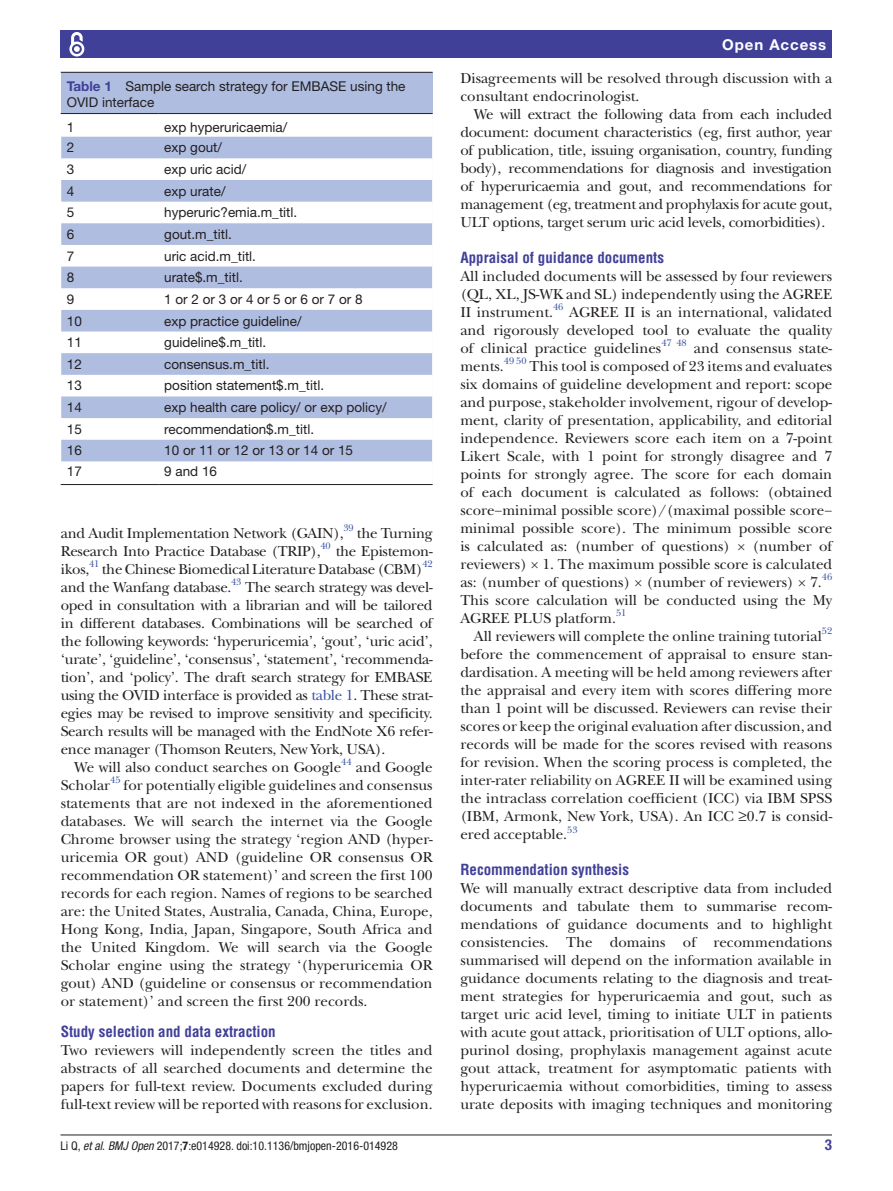
<style>
.page{position:relative;width:893px;height:1191px;background:#fff}
.page>*{position:absolute;margin:0;border:0;box-sizing:border-box;transform-origin:0 0}
.t1{font:15px/18px "New Baskerville";letter-spacing:-.02em;color:#231f20;text-align:justify}
.t2{font:15px/18px "New Baskerville";color:#231f20}
.t3{font:700 condensed 15px "Helvetica LT Std";color:#414099}
.t4{font:700 15px "Helvetica Neue LT Std";letter-spacing:.065em;color:#fff}
.t5{font:700 condensed 15px "Helvetica Neue LT Std";color:#414099}
.t6{font:13.5px/16.5px "Helvetica Neue LT Std";color:#231f20}
.t7{font:condensed 12px "Helvetica Neue LT Std";color:#231f20}
.t8{font:9.9px "New Baskerville";color:#3853a3}
.s1{font-weight:700;color:#414099}
.s2{color:#3853a3}
.s3{font-style:italic}
.s4{font-weight:700}
</style>
<div class="page">
<hr style="left:61px;top:1134px;width:771px;height:1px;background:#231f20">
<div style="left:61px;top:31px;width:771px;height:27px;background:#414099"></div>
<svg style="left:69px;top:32px;width:16px;height:25px"></svg>
<div style="left:61px;top:73px;width:372px;height:412px;background:#afbde1"></div>
<hr style="left:61px;top:72px;width:372px;height:1px;background:#231f20">
<svg style="left:61px;top:114px;width:371px;height:370px;fill:#fff"></svg>
<hr style="left:61px;top:113px;width:97px;height:1px;background:#231f20">
<hr style="left:158px;top:113px;width:275px;height:1px;background:#231f20">
<hr style="left:61px;top:484px;width:97px;height:1px;background:#231f20">
<hr style="left:158px;top:484px;width:275px;height:1px;background:#231f20">
<svg style="left:432px;top:114px;width:1px;height:370px"></svg>
<p class="t6" style="left:67px;top:77px;width:340px"><span class="s1">Table 1</span> Sample search strategy for EMBASE using the<br>OVID interface</p>
<p class="t6" style="left:67px;top:119px;width:9px">1</p>
<p class="t6" style="left:164px;top:119px;width:125px">exp hyperuricaemia/</p>
<p class="t6" style="left:67px;top:139px;width:9px">2</p>
<p class="t6" style="left:164px;top:139px;width:59px">exp gout/</p>
<p class="t6" style="left:67px;top:161px;width:9px">3</p>
<p class="t6" style="left:164px;top:161px;width:83px">exp uric acid/</p>
<p class="t6" style="left:67px;top:182px;width:9px">4</p>
<p class="t6" style="left:164px;top:182px;width:63px">exp urate/</p>
<p class="t6" style="left:67px;top:204px;width:9px">5</p>
<p class="t6" style="left:164px;top:204px;width:135px">hyperuric?emia.m_titl.</p>
<p class="t6" style="left:67px;top:226px;width:9px">6</p>
<p class="t6" style="left:164px;top:226px;width:69px">gout.m_titl.</p>
<p class="t6" style="left:67px;top:247px;width:9px">7</p>
<p class="t6" style="left:164px;top:247px;width:93px">uric acid.m_titl.</p>
<p class="t6" style="left:67px;top:269px;width:9px">8</p>
<p class="t6" style="left:164px;top:269px;width:80px">urate$.m_titl.</p>
<p class="t6" style="left:67px;top:291px;width:9px">9</p>
<p class="t6" style="left:164px;top:291px;width:200px">1 or 2 or 3 or 4 or 5 or 6 or 7 or 8</p>
<p class="t6" style="left:67px;top:312px;width:17px">10</p>
<p class="t6" style="left:164px;top:312px;width:139px">exp practice guideline/</p>
<p class="t6" style="left:67px;top:334px;width:17px">11</p>
<p class="t6" style="left:164px;top:334px;width:104px">guideline$.m_titl.</p>
<p class="t6" style="left:67px;top:355px;width:17px">12</p>
<p class="t6" style="left:164px;top:355px;width:107px">consensus.m_titl.</p>
<p class="t6" style="left:67px;top:377px;width:17px">13</p>
<p class="t6" style="left:164px;top:377px;width:161px">position statement$.m_titl.</p>
<p class="t6" style="left:67px;top:399px;width:17px">14</p>
<p class="t6" style="left:164px;top:399px;width:224px">exp health care policy/ or exp policy/</p>
<p class="t6" style="left:67px;top:420px;width:17px">15</p>
<p class="t6" style="left:164px;top:420px;width:151px">recommendation$.m_titl.</p>
<p class="t6" style="left:67px;top:442px;width:17px">16</p>
<p class="t6" style="left:164px;top:442px;width:190px">10 or 11 or 12 or 13 or 14 or 15</p>
<p class="t6" style="left:67px;top:462px;width:17px">17</p>
<p class="t6" style="left:164px;top:462px;width:54px">9 and 16</p>
<p class="t1" style="left:61px;top:524px;width:284px">and Audit Implementation Network (GAIN),</p>
<p class="t8" style="left:343px;top:522px;width:12px">39</p>
<p class="t1" style="left:357px;top:524px;width:77px">the Turning</p>
<p class="t1" style="left:61px;top:542px;width:262px">Research Into Practice Database (TRIP),</p>
<p class="t8" style="left:321px;top:540px;width:12px">40</p>
<p class="t1" style="left:336px;top:542px;width:98px">the Epistemon-</p>
<p class="t1" style="left:61px;top:560px;width:30px">ikos,</p>
<p class="t8" style="left:89px;top:558px;width:12px">41</p>
<p class="t1" style="left:102px;top:560px;width:322px">the Chinese Biomedical Literature Database (CBM)</p>
<p class="t8" style="left:422px;top:558px;width:12px">42</p>
<p class="t1" style="left:61px;top:578px;width:172px">and the Wanfang database.</p>
<p class="t8" style="left:231px;top:576px;width:12px">43</p>
<p class="t1" style="left:245px;top:578px;width:189px">The search strategy was devel-</p>
<p class="t1" style="left:61px;top:596px;width:373px">oped in consultation with a librarian and will be tailored</p>
<p class="t1" style="left:61px;top:614px;width:373px">in different databases. Combinations will be searched of</p>
<p class="t1" style="left:61px;top:632px;width:373px">the following keywords: ‘hyperuricemia’, ‘gout’, ‘uric acid’,</p>
<p class="t1" style="left:61px;top:650px;width:373px">‘urate’, ‘guideline’, ‘consensus’, ‘statement’, ‘recommenda-</p>
<p class="t1" style="left:61px;top:668px;width:373px">tion’, and ‘policy’. The draft search strategy for EMBASE</p>
<p class="t1" style="left:61px;top:686px;width:373px">using the OVID interface is provided as <span class="s2">table 1</span>. These strat-</p>
<p class="t1" style="left:61px;top:704px;width:373px">egies may be revised to improve sensitivity and specificity.</p>
<p class="t1" style="left:61px;top:722px;width:373px">Search results will be managed with the EndNote X6 refer-</p>
<p class="t1" style="left:61px;top:740px;width:326px">ence manager (Thomson Reuters, New York, USA).</p>
<p class="t2" style="left:74px;top:758px;width:268px">We will also conduct searches on Google</p>
<p class="t8" style="left:341px;top:756px;width:12px">44</p>
<p class="t2" style="left:356px;top:758px;width:78px">and Google</p>
<p class="t2" style="left:61px;top:776px;width:51px">Scholar</p>
<p class="t8" style="left:110px;top:774px;width:12px">45</p>
<p class="t1" style="left:61px;top:776px;width:373px;text-indent:63px">for potentially eligible guidelines and consensus statements that are not indexed in the aforementioned databases. We will search the internet via the Google Chrome browser using the strategy ‘region AND (hyper&shy;uricemia OR gout) AND (guideline OR consensus OR recommendation OR statement)’ and screen the first 100 records for each region. Names of regions to be searched are: the United States, Australia, Canada, China, Europe, Hong Kong, India, Japan, Singapore, South Africa and the United Kingdom. We will search via the Google Scholar engine using the strategy ‘(hyperuricemia OR gout) AND (guideline or consensus or recommendation or statement)’ and screen the first 200 records.</p>
<p class="t3" style="left:61px;top:1022px;width:216px">Study selection and data extraction</p>
<p class="t1" style="left:61px;top:1041px;width:373px">Two reviewers will independently screen the titles and abstracts of all searched documents and determine the papers for full-text review. Documents excluded during full-text review will be reported with reasons for exclusion.</p>
<p class="t4" style="left:722px;top:35px;width:106px">Open Access</p>
<p class="t2" style="left:460px;top:69px;width:373px">Disagreements will be resolved through discussion with a consultant endocrinologist.</p>
<p class="t1" style="left:460px;top:105px;width:373px;text-indent:14px">We will extract the following data from each included document: document characteristics (eg, first author, year of publication, title, issuing organisation, country, funding body), recommendations for diagnosis and investigation of hyperuricaemia and gout, and recommendations for management (eg, treatment and prophylaxis for acute gout, ULT options, target serum uric acid levels, comorbidities).</p>
<p class="t3" style="left:460px;top:248px;width:205px">Appraisal of guidance documents</p>
<p class="t1" style="left:460px;top:267px;width:373px">All included documents will be assessed by four reviewers (QL, XL, JS-WK and SL) independently using the AGREE II instrument.<sup>46</sup> AGREE II is an international, validated and rigorously developed tool to evaluate the quality of clinical practice guidelines</p>
<p class="t8" style="left:661px;top:337px;width:27px">47 48</p>
<p class="t2" style="left:694px;top:339px;width:140px">and consensus state-</p>
<p class="t8" style="left:504px;top:355px;width:24px">49 50</p>
<p class="t1" style="left:460px;top:357px;width:373px;text-indent:69px">This tool is composed of 23 items and evaluates six domains of guideline development and report: scope and purpose, stakeholder involvement, rigour of develop&shy;ment, clarity of presentation, applicability, and editorial independence. Reviewers score each item on a 7-point Likert Scale, with 1 point for strongly disagree and 7 points for strongly agree. The score for each domain of each document is calculated as follows: (obtained score−minimal possible score)/(maximal possible score− minimal possible score). The minimum possible score is calculated as: (number of questions) × (number of reviewers) × 1. The maximum possible score is calculated as: (number of questions) × (number of reviewers) × 7.<sup>46<br></sup>This score calculation will be conducted using the My AGREE PLUS platform.</p>
<p class="t1" style="left:460px;top:357px;width:45px">ments.</p>
<p class="t8" style="left:616px;top:607px;width:12px">51</p>
<p class="t2" style="left:474px;top:627px;width:349px">All reviewers will complete the online training tutorial</p>
<p class="t8" style="left:822px;top:625px;width:12px">52</p>
<p class="t1" style="left:460px;top:645px;width:373px">before the commencement of appraisal to ensure stan&shy;dardisation. A meeting will be held among reviewers after the appraisal and every item with scores differing more than 1 point will be discussed. Reviewers can revise their scores or keep the original evaluation after discussion, and records will be made for the scores revised with reasons for revision. When the scoring process is completed, the inter-rater reliability on AGREE II will be examined using the intraclass correlation coefficient (ICC) via IBM SPSS (IBM, Armonk, New York, USA). An ICC ≥0.7 is consid&shy;ered acceptable.<sup>53</sup></p>
<p class="t3" style="left:460px;top:860px;width:170px">Recommendation synthesis</p>
<p class="t1" style="left:460px;top:879px;width:373px">We will manually extract descriptive data from included documents and tabulate them to summarise recom&shy;mendations of guidance documents and to highlight consistencies. The domains of recommendations summarised will depend on the information available in guidance documents relating to the diagnosis and treat&shy;ment strategies for hyperuricaemia and gout, such as target uric acid level, timing to initiate ULT in patients with acute gout attack, prioritisation of ULT options, allo&shy;purinol dosing, prophylaxis management against acute gout attack, treatment for asymptomatic patients with hyperuricaemia without comorbidities, timing to assess urate deposits with imaging techniques and monitoring</p>
<p class="t7" style="left:61px;top:1138px;width:339px">Li Q, <span class="s3">et al</span>. <span class="s3">BMJ Open</span> 2017;<span class="s4">7</span>:e014928. doi:10.1136/bmjopen-2016-014928</p>
<p class="t5" style="left:825px;top:1135px;width:9px">3</p>
</div>
